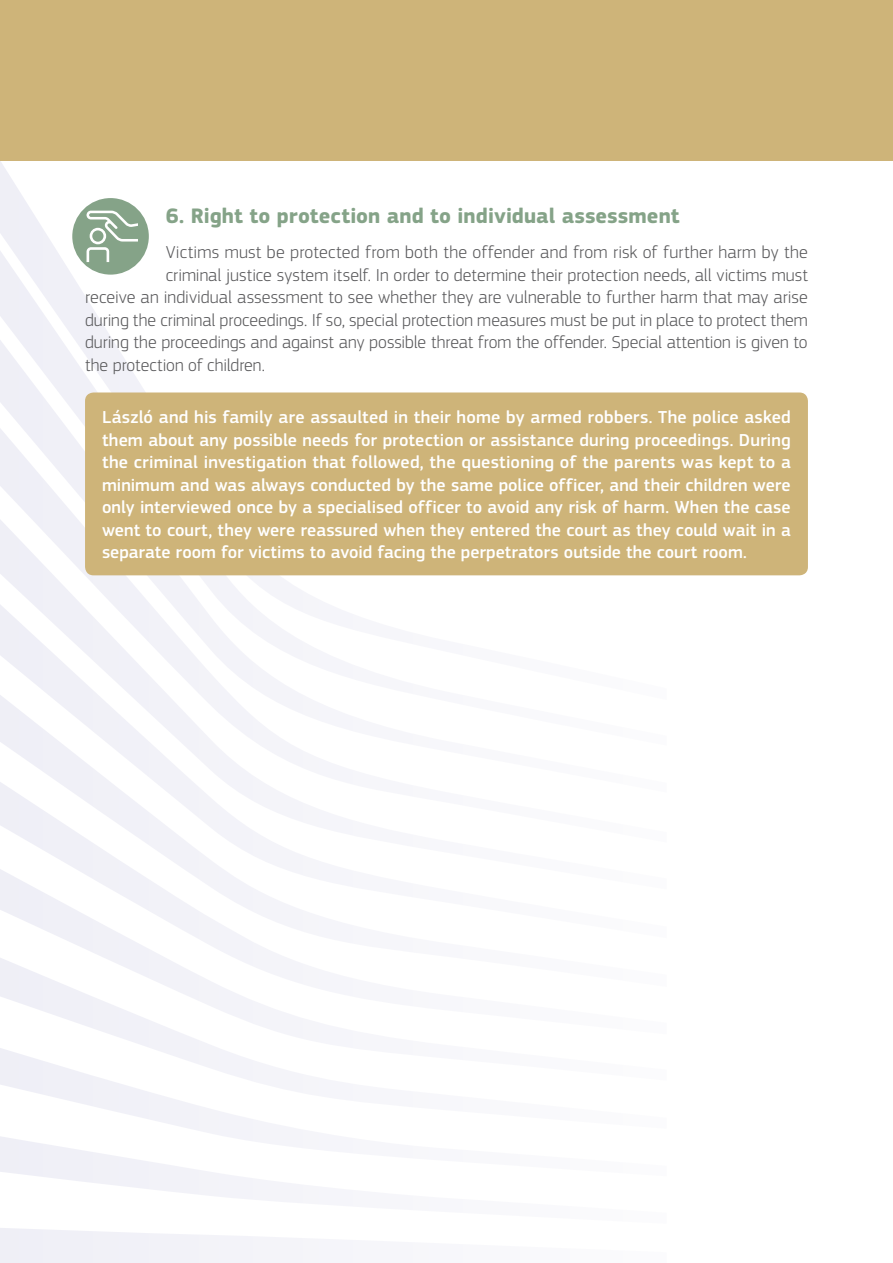
<style>
.page{position:relative;width:893px;height:1263px;background:#fff}
.page>*{position:absolute;margin:0;border:0;box-sizing:border-box;transform-origin:0 0}
.t1{font:700 21.75px "EC Square Sans Pro";letter-spacing:.005em;color:#85a388}
.t2{font:500 18px/22.5px "EC Square Sans Pro";color:#fff;text-align:justify}
.t3{font:300 18px "EC Square Sans Pro";color:#58585a}
</style>
<div class="page">
<svg style="left:30px;top:842px;width:263px;height:10px;fill:#f4f4f9"></svg>
<svg style="left:0;top:852px;width:303px;height:92px"></svg>
<svg style="left:0;top:944px;width:303px;height:94px"></svg>
<svg style="left:0;top:1038px;width:303px;height:93px"></svg>
<svg style="left:0;top:1131px;width:303px;height:72px"></svg>
<svg style="left:0;top:1228px;width:303px;height:35px"></svg>
<svg style="left:0;top:205px;width:149px;height:93px"></svg>
<svg style="left:0;top:298px;width:144px;height:93px;fill:#f1f1f7"></svg>
<svg style="left:0;top:391px;width:667px;height:451px"></svg>
<div style="left:0;top:0;width:893px;height:160px;background:#ceb479"></div>
<div style="left:85px;top:392px;width:723px;height:183px;background:#ceb479;border-radius:9px"></div>
<div style="left:72px;top:198px;width:77px;height:77px;background:#85a388;border-radius:50%"></div>
<svg style="left:87px;top:211px;width:51px;height:51px"></svg>
<p class="t1" style="left:166px;top:203px;width:515px">6. Right to protection and to individual assessment</p>
<p class="t3" style="left:166px;top:242px;width:644px">Victims must be protected from both the offender and from risk of further harm by the</p>
<p class="t3" style="left:166px;top:264px;width:644px">criminal justice system itself. In order to determine their protection needs, all victims must</p>
<p class="t3" style="left:85px;top:287px;width:724px">receive an individual assessment to see whether they are vulnerable to further harm that may arise</p>
<p class="t3" style="left:85px;top:309px;width:724px">during the criminal proceedings. If so, special protection measures must be put in place to protect them</p>
<p class="t3" style="left:85px;top:332px;width:724px">during the proceedings and against any possible threat from the offender. Special attention is given to</p>
<p class="t3" style="left:85px;top:354px;width:182px">the protection of children.</p>
<p class="t2" style="left:102px;top:406px;width:690px">László and his family are assaulted in their home by armed robbers. The police asked them about any possible needs for protection or assistance during proceedings. During the criminal investigation that followed, the questioning of the parents was kept to a minimum and was always conducted by the same police officer, and their children were only interviewed once by a specialised officer to avoid any risk of harm. When the case went to court, they were reassured when they entered the court as they could wait in a separate room for victims to avoid facing the perpetrators outside the court room.</p>
</div>
